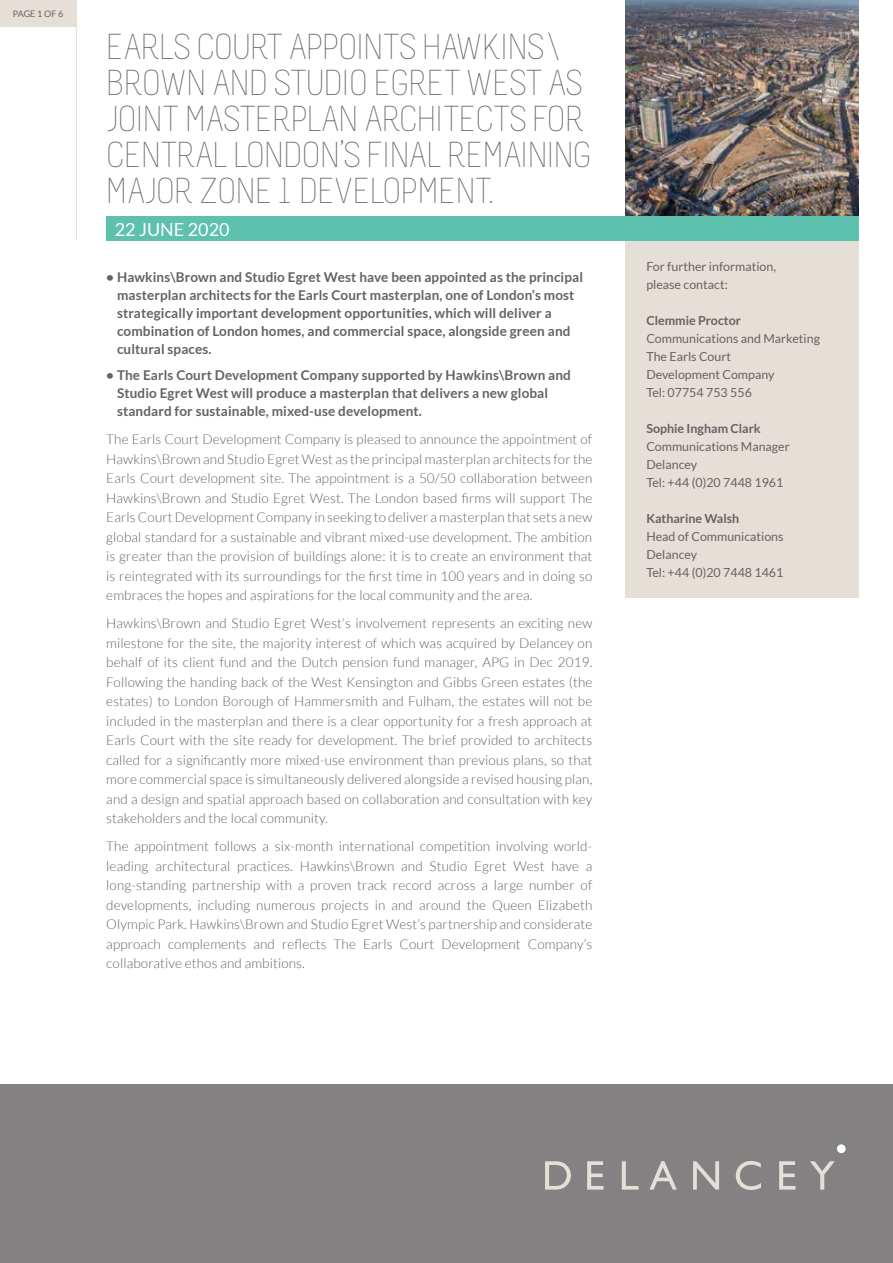
<style>
.page{position:relative;width:893px;height:1263px;background:#fff}
.page>*{position:absolute;margin:0;border:0;box-sizing:border-box;transform-origin:0 0}
.t1{font:300 36px/36px "Melbourne";letter-spacing:-.03em;color:#646263}
.t2{font:18px "Lato";color:#fff}
.t3{font:300 13.5px/19.5px "Lato";letter-spacing:.01em;color:#646263;text-align:justify}
.t4{font:700 13.5px/18px "Lato";letter-spacing:.01em;color:#646263}
.t5{font:12.45px/18px "Lato";color:#646263}
.t6{font:700 12.45px "Lato";color:#646263}
.t7{font:9px "Lato";letter-spacing:-.01em;color:#646263}
</style>
<div class="page">
<div style="left:0;top:1084px;width:893px;height:179px;background:#838182"></div>
<div style="left:837px;top:1144px;width:9px;height:9px;background:#fff;border-radius:50%"></div>
<svg style="left:545px;top:1161px;width:26px;height:28px"></svg>
<svg style="left:587px;top:1161px;width:16px;height:28px"></svg>
<svg style="left:622px;top:1161px;width:16px;height:28px"></svg>
<svg style="left:649px;top:1161px;width:28px;height:28px"></svg>
<svg style="left:693px;top:1161px;width:26px;height:28px"></svg>
<svg style="left:736px;top:1161px;width:25px;height:29px"></svg>
<svg style="left:779px;top:1161px;width:16px;height:28px"></svg>
<svg style="left:810px;top:1161px;width:25px;height:28px"></svg>
<div style="left:0;top:0;width:76px;height:27px;background:#e5dfd7"></div>
<hr style="left:76px;top:0;width:1px;height:240px;background:#e5dfd7">
<img style="left:625px;top:0;width:234px;height:217px">
<div style="left:625px;top:239px;width:234px;height:359px;background:#e5dfd7"></div>
<div style="left:106px;top:217px;width:753px;height:24px;background:#5dc1ad"></div>
<p class="t7" style="left:13px;top:9px;width:52px">PAGE 1 OF 6</p>
<h1 class="t1" style="left:106px;top:29px;width:487px">EARLS COURT APPOINTS HAWKINS \<br>BROWN AND STUDIO EGRET WEST AS<br>JOINT MASTERPLAN ARCHITECTS FOR<br>CENTRAL LONDON’S FINAL REMAINING<br>MAJOR ZONE 1 DEVELOPMENT.</h1>
<h2 class="t2" style="left:115px;top:219px;width:116px">22 JUNE 2020</h2>
<p class="t4" style="left:117px;top:267px;width:467px;text-indent:-11px">• Hawkins\Brown and Studio Egret West have been appointed as the principal masterplan architects for the Earls Court masterplan, one of London’s most strategically important development opportunities, which will deliver a combination of London homes, and commercial space, alongside green and cultural spaces.</p>
<p class="t4" style="left:117px;top:366px;width:455px;text-indent:-11px">• The Earls Court Development Company supported by Hawkins\Brown and<br>Studio Egret West will produce a masterplan that delivers a new global standard for sustainable, mixed-use development.</p>
<p class="t3" style="left:106px;top:429px;width:488px">The Earls Court Development Company is pleased to announce the appointment of Hawkins\Brown and Studio Egret West as the principal masterplan architects for the Earls Court development site. The appointment is a 50/50 collaboration between Hawkins\Brown and Studio Egret West. The London based firms will support The Earls Court Development Company in seeking to deliver a masterplan that sets a new global standard for a sustainable and vibrant mixed-use development. The ambition is greater than the provision of buildings alone: it is to create an environment that is reintegrated with its surroundings for the first time in 100 years and in doing so embraces the hopes and aspirations for the local community and the area.</p>
<p class="t3" style="left:106px;top:613px;width:488px">Hawkins\Brown and Studio Egret West’s involvement represents an exciting new milestone for the site, the majority interest of which was acquired by Delancey on behalf of its client fund and the Dutch pension fund manager, APG in Dec 2019.<br>Following the handing back of the West Kensington and Gibbs Green estates (the estates) to London Borough of Hammersmith and Fulham, the estates will not be included in the masterplan and there is a clear opportunity for a fresh approach at Earls Court with the site ready for development. The brief provided to architects called for a significantly more mixed-use environment than previous plans, so that more commercial space is simultaneously delivered alongside a revised housing plan, and a design and spatial approach based on collaboration and consultation with key stakeholders and the local community.</p>
<p class="t3" style="left:106px;top:836px;width:488px">The appointment follows a six-month international competition involving world&shy;leading architectural practices. Hawkins\Brown and Studio Egret West have a long-standing partnership with a proven track record across a large number of developments, including numerous projects in and around the Queen Elizabeth Olympic Park. Hawkins\Brown and Studio Egret West’s partnership and considerate approach complements and reflects The Earls Court Development Company’s collaborative ethos and ambitions.</p>
<p class="t5" style="left:646px;top:257px;width:131px">For further information, please contact:</p>
<p class="t6" style="left:646px;top:313px;width:96px">Clemmie Proctor</p>
<p class="t5" style="left:646px;top:329px;width:175px">Communications and Marketing<br>The Earls Court<br>Development Company<br>Tel: 07754 753 556</p>
<p class="t6" style="left:646px;top:421px;width:116px">Sophie Ingham Clark</p>
<p class="t5" style="left:646px;top:437px;width:145px">Communications Manager<br>Delancey<br>Tel: +44 (0)20 7448 1961</p>
<p class="t6" style="left:646px;top:511px;width:94px">Katharine Walsh</p>
<p class="t5" style="left:646px;top:527px;width:139px">Head of Communications<br>Delancey<br>Tel: +44 (0)20 7448 1461</p>
</div>
